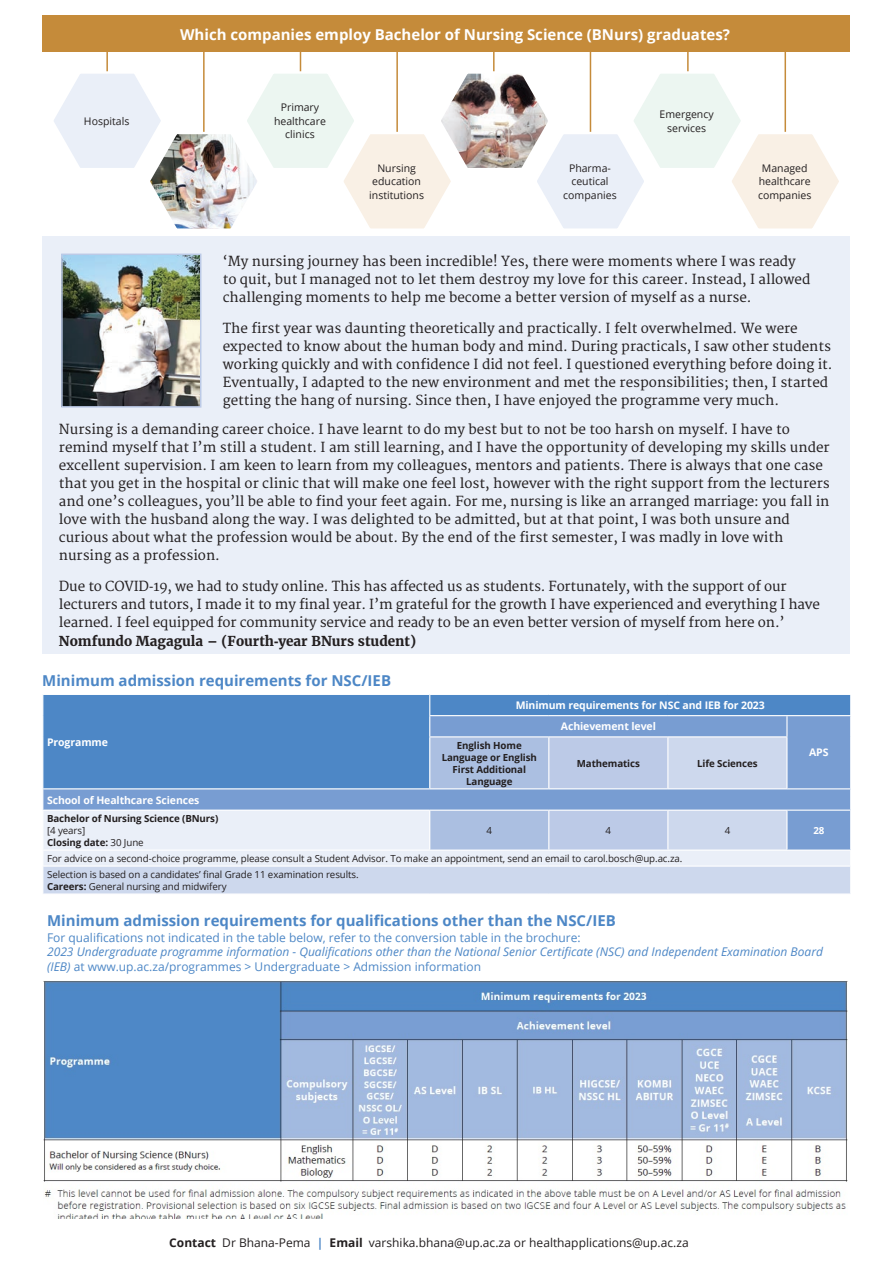
<style>
.page{position:relative;width:893px;height:1263px;background:#fff}
.page>*{position:absolute;margin:0;border:0;box-sizing:border-box;transform-origin:0 0}
.t1{font:700 15px "Open Sans";color:#4d87c6}
.t2{font:700 15px "Open Sans";color:#fff}
.t3{font:13.5px/18px "Merriweather";color:#231f20}
.t4{font:italic 12px/14.4px "Open Sans";color:#4d87c6}
.t5{font:12px "Open Sans";color:#4d87c6}
.t6{font:12px "Open Sans";color:#231f20}
.t7{font:10.5px/13.5px "Open Sans";color:#231f20;text-align:center}
.t8{font:700 10.5px/21.3px "Open Sans";letter-spacing:-.01em;color:#fff}
.t9{font:9.75px/12px "Open Sans";letter-spacing:-.01em;color:#231f20}
.t10{font:700 9.75px/12px "Open Sans";letter-spacing:-.01em;color:#231f20;text-align:center}
.t11{font:700 9.75px "Open Sans";color:#fff}
.s1{font-family:"Open Sans"}
.s2{font-weight:700}
.s3{font-family:"Open Sans";font-weight:700}
.s4{font-style:normal}
.s5{font-weight:700;color:#4d87c6}
</style>
<div class="page">
<hr style="left:106px;top:34px;width:2px;height:107px;background:#c58b3a">
<hr style="left:300px;top:34px;width:1px;height:107px;background:#c58b3a">
<hr style="left:493px;top:34px;width:2px;height:107px;background:#c58b3a">
<hr style="left:687px;top:34px;width:2px;height:107px;background:#c58b3a">
<hr style="left:203px;top:34px;width:2px;height:107px;background:#c58b3a">
<hr style="left:396px;top:34px;width:2px;height:107px;background:#c58b3a">
<hr style="left:590px;top:34px;width:1px;height:107px;background:#c58b3a">
<hr style="left:784px;top:34px;width:2px;height:107px;background:#c58b3a">
<svg style="left:54px;top:69px;width:785px;height:160px"></svg>
<div style="left:43px;top:695px;width:807px;height:21px;background:#4d87c6"></div>
<svg style="left:43px;top:716px;width:807px;height:21px;background:#5b8ec9"></svg>
<svg style="left:43px;top:737px;width:807px;height:156px;background:#90b0da"></svg>
<svg style="left:43px;top:811px;width:807px;height:54px;background:#dde5f3"></svg>
<svg style="left:850px;top:789px;width:1px;height:20px"></svg>
<hr style="left:42px;top:788px;width:388px;height:1px;background:#fff">
<svg style="left:429px;top:695px;width:239px;height:154px;background:#97b2db"></svg>
<hr style="left:549px;top:715px;width:119px;height:1px;background:#fff">
<hr style="left:668px;top:715px;width:119px;height:1px;background:#fff">
<hr style="left:787px;top:715px;width:64px;height:1px;background:#fff">
<svg style="left:786px;top:716px;width:1px;height:20px"></svg>
<svg style="left:850px;top:695px;width:1px;height:42px"></svg>
<hr style="left:787px;top:788px;width:64px;height:1px;background:#fff">
<hr style="left:429px;top:736px;width:120px;height:1px;background:#fff">
<hr style="left:429px;top:737px;width:1px;height:51px;background:#fff">
<hr style="left:549px;top:736px;width:119px;height:1px;background:#fff">
<hr style="left:548px;top:737px;width:1px;height:51px;background:#fff">
<hr style="left:668px;top:736px;width:119px;height:1px;background:#fff">
<hr style="left:667px;top:737px;width:1px;height:51px;background:#fff">
<hr style="left:786px;top:737px;width:1px;height:51px;background:#fff">
<hr style="left:430px;top:788px;width:119px;height:1px;background:#fff">
<hr style="left:549px;top:788px;width:119px;height:1px;background:#fff">
<hr style="left:668px;top:788px;width:119px;height:1px;background:#fff">
<hr style="left:42px;top:809px;width:388px;height:2px;background:#fff">
<hr style="left:430px;top:809px;width:119px;height:2px;background:#fff">
<hr style="left:429px;top:811px;width:1px;height:38px;background:#fff">
<hr style="left:549px;top:809px;width:119px;height:2px;background:#fff">
<hr style="left:548px;top:811px;width:1px;height:38px;background:#fff">
<hr style="left:668px;top:809px;width:119px;height:2px;background:#fff">
<hr style="left:667px;top:811px;width:1px;height:38px;background:#fff">
<hr style="left:787px;top:809px;width:64px;height:2px;background:#fff">
<hr style="left:786px;top:811px;width:1px;height:38px;background:#fff">
<hr style="left:42px;top:849px;width:388px;height:2px;background:#fff">
<hr style="left:430px;top:849px;width:119px;height:2px;background:#fff">
<hr style="left:549px;top:849px;width:119px;height:2px;background:#fff">
<hr style="left:668px;top:849px;width:119px;height:2px;background:#fff">
<hr style="left:787px;top:849px;width:64px;height:2px;background:#fff">
<hr style="left:42px;top:865px;width:388px;height:2px;background:#fff">
<hr style="left:430px;top:865px;width:119px;height:2px;background:#fff">
<hr style="left:549px;top:865px;width:119px;height:2px;background:#fff">
<hr style="left:668px;top:865px;width:119px;height:2px;background:#fff">
<hr style="left:787px;top:865px;width:64px;height:2px;background:#fff">
<div style="left:42px;top:236px;width:808px;height:418px;background:#eaeff8"></div>
<img style="left:64px;top:257px;width:134px;height:148px">
<div style="left:61px;top:254px;width:140px;height:154px;border:2px solid #bccae7"></div>
<div style="left:42px;top:15px;width:808px;height:37px;background:#c58b3a"></div>
<img style="left:43px;top:981px;width:804px;height:238px">
<p class="t2" style="left:180px;top:24px;width:551px">Which companies employ Bachelor of Nursing Science (BNurs) graduates?</p>
<p class="t7" style="left:274px;top:100px;width:53px">Primary healthcare clinics</p>
<p class="t7" style="left:84px;top:114px;width:47px">Hospitals</p>
<p class="t7" style="left:660px;top:107px;width:56px">Emergency services</p>
<p class="t7" style="left:369px;top:161px;width:56px">Nursing education institutions</p>
<p class="t7" style="left:563px;top:161px;width:55px">Pharma&shy;ceutical companies</p>
<p class="t7" style="left:758px;top:161px;width:55px">Managed healthcare companies</p>
<p class="t3" style="left:223px;top:253px;width:589px">‘My nursing journey has been incredible! Yes, there were moments where I was ready to quit, but I managed not to let them destroy my love for this career. Instead, I allowed challenging moments to help me become a better version of myself as a nurse.</p>
<p class="t3" style="left:223px;top:320px;width:611px">The first year was daunting theoretically and practically. I felt overwhelmed. We were expected to know about the human body and mind. During practicals, I saw other students working quickly and with confidence I did not feel. I questioned everything before doing it.<br>Eventually, I adapted to the new environment and met the responsibilities; then, I started getting the hang of nursing. Since then, I have enjoyed the programme very much.</p>
<p class="t3" style="left:59px;top:421px;width:772px">Nursing is a demanding career choice. I have learnt to do my best but to not be too harsh on myself. I have to remind myself that I’m still a student. I am still learning, and I have the opportunity of developing my skills under excellent supervision. I am keen to learn from my colleagues, mentors and patients. There is always that one case that you get in the hospital or clinic that will make one feel lost, however with the right support from the lecturers and one’s colleagues, you’ll be able to find your feet again. For me, nursing is like an arranged marriage: you fall in love with the husband along the way. I was delighted to be admitted, but at that point, I was both unsure and curious about what the profession would be about. By the end of the first semester, I was madly in love with nursing as a profession.</p>
<p class="t3" style="left:59px;top:578px;width:763px">Due to COVID<span class="s1">-</span>19, we had to study online. This has affected us as students. Fortunately, with the support of our lecturers and tutors, I made it to my final year. I’m grateful for the growth I have experienced and everything I have learned. I feel equipped for community service and ready to be an even better version of myself from here on.’ <span class="s2">Nomfundo Magagula – (Fourth</span><span class="s3">-</span><span class="s2">year BNurs student)</span></p>
<p class="t1" style="left:42px;top:670px;width:350px">Minimum admission requirements for NSC/IEB</p>
<p class="t8" style="left:47px;top:731px;width:62px">Programme</p>
<p class="t8" style="left:561px;top:694px;width:205px;text-indent:-45px">Minimum requirements for NSC and IEB for 2023<br>Achievement level</p>
<p class="t10" style="left:442px;top:739px;width:97px">English Home<br>Language or English<br>First Additional<br>Language</p>
<p class="t10" style="left:577px;top:757px;width:65px">Mathematics</p>
<p class="t10" style="left:697px;top:757px;width:62px">Life Sciences</p>
<p class="t8" style="left:809px;top:741px;width:21px">APS</p>
<p class="t8" style="left:47px;top:789px;width:154px">School of Healthcare Sciences</p>
<p class="t10" style="left:47px;top:812px;width:173px">Bachelor of Nursing Science (BNurs)</p>
<p class="t9" style="left:47px;top:824px;width:98px">[4 years]<br><span class="s2">Closing date:</span> 30 June</p>
<p class="t9" style="left:486px;top:824px;width:7px">4</p>
<p class="t9" style="left:606px;top:824px;width:7px">4</p>
<p class="t9" style="left:725px;top:824px;width:7px">4</p>
<p class="t11" style="left:813px;top:823px;width:13px">28</p>
<p class="t9" style="left:47px;top:850px;width:637px;line-height:15.9px">For advice on a second-choice programme, please consult a Student Advisor. To make an appointment, send an email to carol.bosch@up.ac.za.<br>Selection is based on a candidates’ final Grade 11 examination results.</p>
<p class="t9" style="left:47px;top:880px;width:181px"><span class="s2">Careers:</span> General nursing and midwifery</p>
<p class="t1" style="left:47px;top:910px;width:570px">Minimum admission requirements for qualifications other than the NSC/IEB</p>
<p class="t5" style="left:47px;top:929px;width:535px">For qualifications not indicated in the table below, refer to the conversion table in the brochure:</p>
<p class="t4" style="left:47px;top:944px;width:777px">2023 Undergraduate programme information - Qualifications other than the National Senior Certificate (NSC) and Independent Examination Board (IEB) <span class="s4">at www.up.ac.za/programmes &gt; Undergraduate &gt; Admission information</span></p>
<p class="t6" style="left:169px;top:1234px;width:521px"><span class="s2">Contact</span> Dr Bhana-Pema <span class="s5">|</span> <span class="s2">Email</span> varshika.bhana@up.ac.za or healthapplications@up.ac.za</p>
</div>
